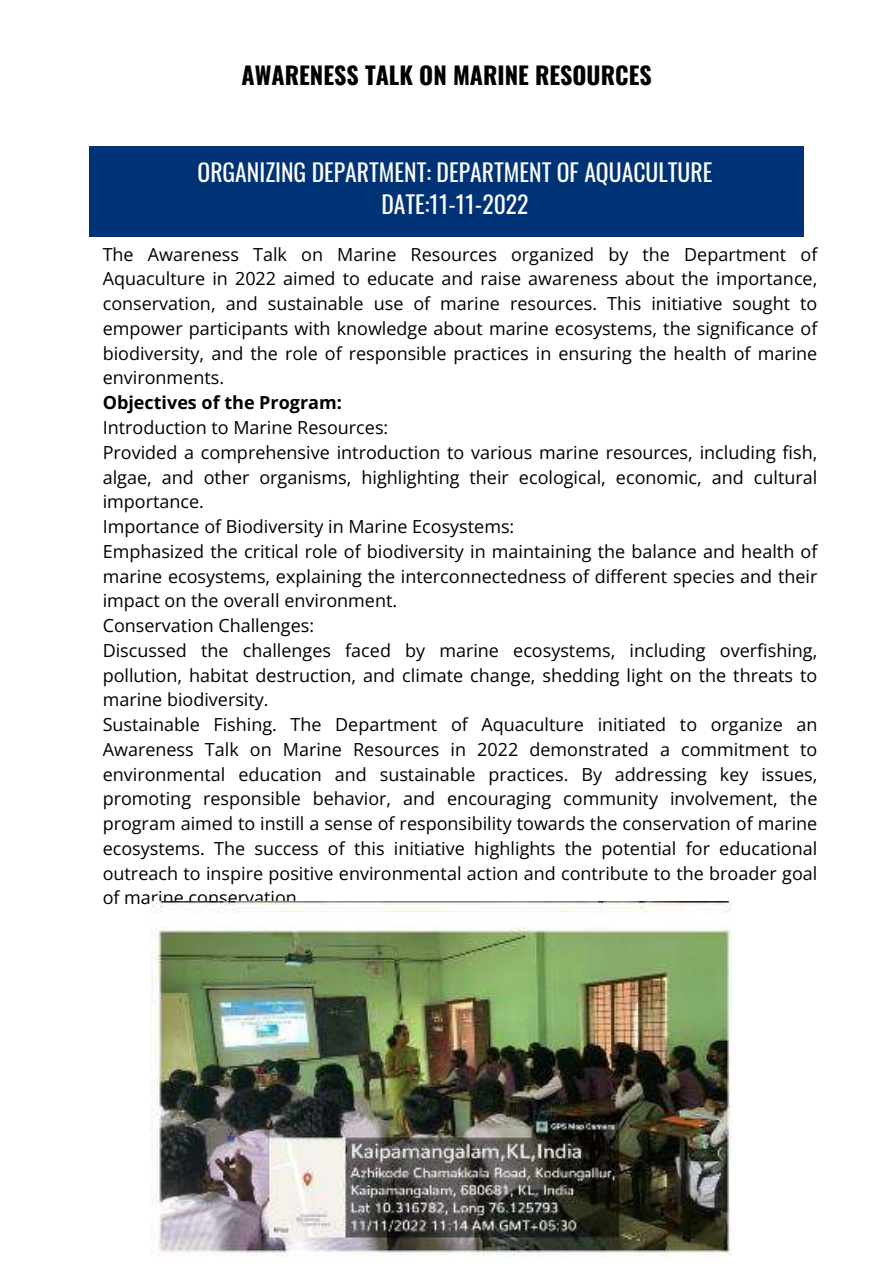
<style>
.page{position:relative;width:893px;height:1264px;background:#fff}
.page>*{position:absolute;margin:0;border:0;box-sizing:border-box;transform-origin:0 0}
.t1{font:700 24px "Oswald";color:#000}
.t2{font:23.7px/32.7px "Oswald";color:#fff;text-align:center}
.t3{font:18px/24.8px "Open Sans";color:#000;text-align:justify}
.t4{font:700 18px "Open Sans";color:#000}
</style>
<div class="page">
<img style="left:151px;top:901px;width:580px;height:356px">
<div style="left:89px;top:146px;width:715px;height:91px;background:#003376"></div>
<h1 class="t1" style="left:242px;top:56px;width:411px">AWARENESS TALK ON MARINE RESOURCES</h1>
<h2 class="t2" style="left:197px;top:155px;width:516px">ORGANIZING DEPARTMENT: DEPARTMENT OF AQUACULTURE<br>DATE:11-11-2022</h2>
<p class="t3" style="left:103px;top:241px;width:716px">The Awareness Talk on Marine Resources organized by the Department of Aquaculture in 2022 aimed to educate and raise awareness about the importance, conservation, and sustainable use of marine resources. This initiative sought to empower participants with knowledge about marine ecosystems, the significance of biodiversity, and the role of responsible practices in ensuring the health of marine environments.</p>
<p class="t4" style="left:103px;top:390px;width:241px">Objectives of the Program:</p>
<p class="t3" style="left:103px;top:414px;width:716px;text-align:left">Introduction to Marine Resources:<br>Provided a comprehensive introduction to various marine resources, including fish, algae, and other organisms, highlighting their ecological, economic, and cultural importance.<br>Importance of Biodiversity in Marine Ecosystems:<br>Emphasized the critical role of biodiversity in maintaining the balance and health of marine ecosystems, explaining the interconnectedness of different species and their impact on the overall environment.<br>Conservation Challenges:<br>Discussed the challenges faced by marine ecosystems, including overfishing, pollution, habitat destruction, and climate change, shedding light on the threats to marine biodiversity.<br>Sustainable Fishing. The Department of Aquaculture initiated to organize an Awareness Talk on Marine Resources in 2022 demonstrated a commitment to environmental education and sustainable practices. By addressing key issues, promoting responsible behavior, and encouraging community involvement, the program aimed to instill a sense of responsibility towards the conservation of marine ecosystems. The success of this initiative highlights the potential for educational outreach to inspire positive environmental action and contribute to the broader goal of marine conservation</p>
</div>
